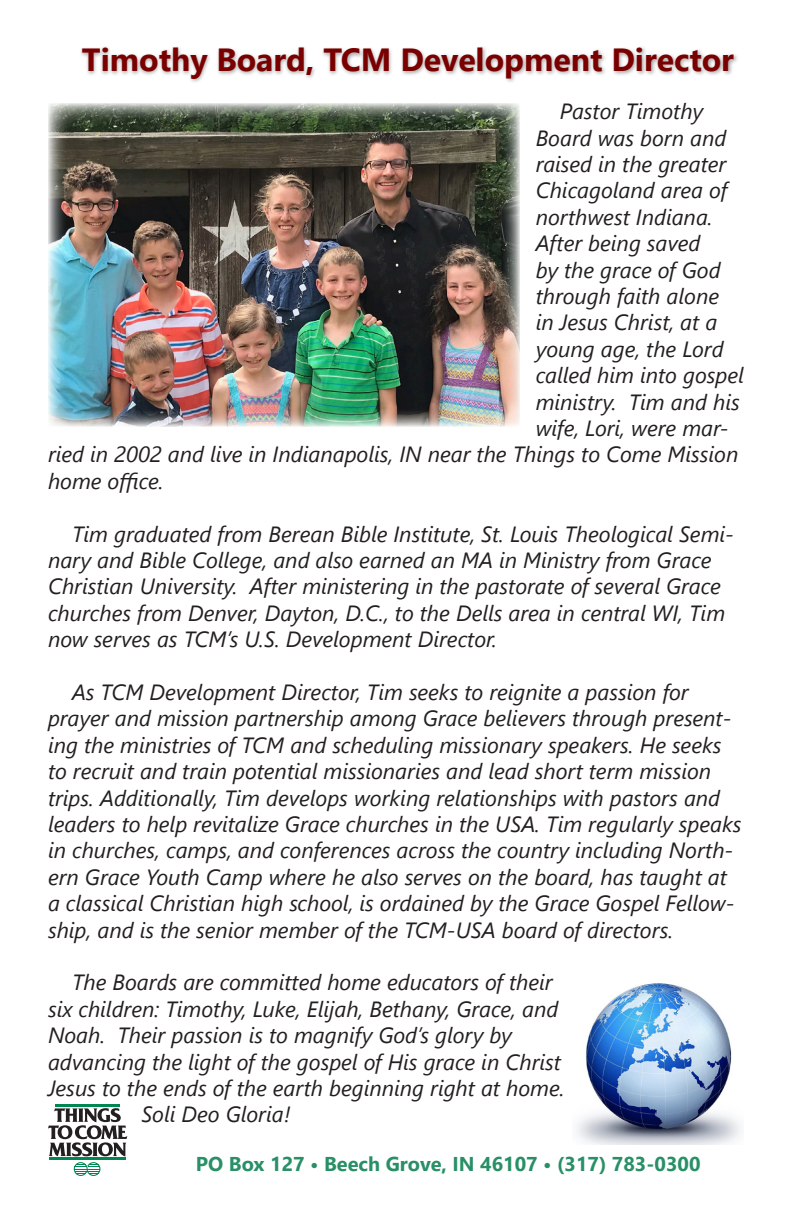
<style>
.page{position:relative;width:792px;height:1224px;background:#fff}
.page>*{position:absolute;margin:0;border:0;box-sizing:border-box;transform-origin:0 0}
.t1{font:700 32px "Segoe UI";color:#7a0000}
.t2{font:italic 22px/26.4px "Segoe UI";color:#231f20}
.t3{font:700 20px "Segoe UI";color:#288f66}
</style>
<div class="page">
<img style="left:576px;top:983px;width:165px;height:161px">
<div style="left:79px;top:45px;width:660px;height:38px;background:#231f20;opacity:.4"></div>
<img style="left:48px;top:103px;width:472px;height:324px">
<svg style="left:48px;top:1108px;width:79px;height:48px"></svg>
<hr style="left:49px;top:1158px;width:77px;height:2px;background:#008751">
<hr style="left:55px;top:1104px;width:64px;height:2px;background:#008751">
<svg style="left:74px;top:1162px;width:26px;height:14px"></svg>
<p class="t1" style="left:82px;top:30px;width:654px">Timothy Board, TCM Development Director</p>
<p class="t2" style="left:560px;top:95px;width:145px">Pastor Timothy</p>
<p class="t2" style="left:536px;top:121px;width:192px">Board was born and</p>
<p class="t2" style="left:536px;top:147px;width:192px">raised in the greater</p>
<p class="t2" style="left:536px;top:174px;width:193px">Chicagoland area of</p>
<p class="t2" style="left:536px;top:200px;width:179px">northwest Indiana.</p>
<p class="t2" style="left:536px;top:227px;width:166px">After being saved</p>
<p class="t2" style="left:536px;top:253px;width:186px">by the grace of God</p>
<p class="t2" style="left:536px;top:279px;width:185px">through faith alone</p>
<p class="t2" style="left:536px;top:306px;width:183px">in Jesus Christ, at a</p>
<p class="t2" style="left:536px;top:332px;width:189px">young age, the Lord</p>
<p class="t2" style="left:536px;top:359px;width:210px">called him into gospel</p>
<p class="t2" style="left:536px;top:385px;width:206px">ministry. Tim and his</p>
<p class="t2" style="left:536px;top:411px;width:195px">wife, Lori, were mar-</p>
<p class="t2" style="left:48px;top:438px;width:692px">ried in 2002 and live in Indianapolis, IN near the Things to Come Mission</p>
<p class="t2" style="left:48px;top:464px;width:117px">home office.</p>
<p class="t2" style="left:48px;top:517px;width:688px;text-indent:24px">Tim graduated from Berean Bible Institute, St. Louis Theological Semi&shy;nary and Bible College, and also earned an MA in Ministry from Grace Christian University. After ministering in the pastorate of several Grace churches from Denver, Dayton, D.C., to the Dells area in central WI, Tim now serves as TCM’s U.S. Development Director.</p>
<p class="t2" style="left:48px;top:675px;width:695px;text-indent:24px">As TCM Development Director, Tim seeks to reignite a passion for prayer and mission partnership among Grace believers through present&shy;ing the ministries of TCM and scheduling missionary speakers. He seeks to recruit and train potential missionaries and lead short term mission trips. Additionally, Tim develops working relationships with pastors and leaders to help revitalize Grace churches in the USA. Tim regularly speaks in churches, camps, and conferences across the country including North&shy;ern Grace Youth Camp where he also serves on the board, has taught at a classical Christian high school, is ordained by the Grace Gospel Fellow&shy;ship, and is the senior member of the TCM-USA board of directors.</p>
<p class="t2" style="left:72px;top:966px;width:482px">The Boards are committed home educators of their</p>
<p class="t2" style="left:48px;top:992px;width:512px">six children: Timothy, Luke, Elijah, Bethany, Grace, and</p>
<p class="t2" style="left:48px;top:1019px;width:465px">Noah. Their passion is to magnify God’s glory by</p>
<p class="t2" style="left:48px;top:1045px;width:515px">advancing the light of the gospel of His grace in Christ</p>
<p class="t2" style="left:48px;top:1071px;width:518px">Jesus to the ends of the earth beginning right at home.</p>
<p class="t2" style="left:141px;top:1098px;width:151px">Soli Deo Gloria!</p>
<p class="t3" style="left:196px;top:1145px;width:506px">PO Box 127 • Beech Grove, IN 46107 • (317) 783-0300</p>
</div>
